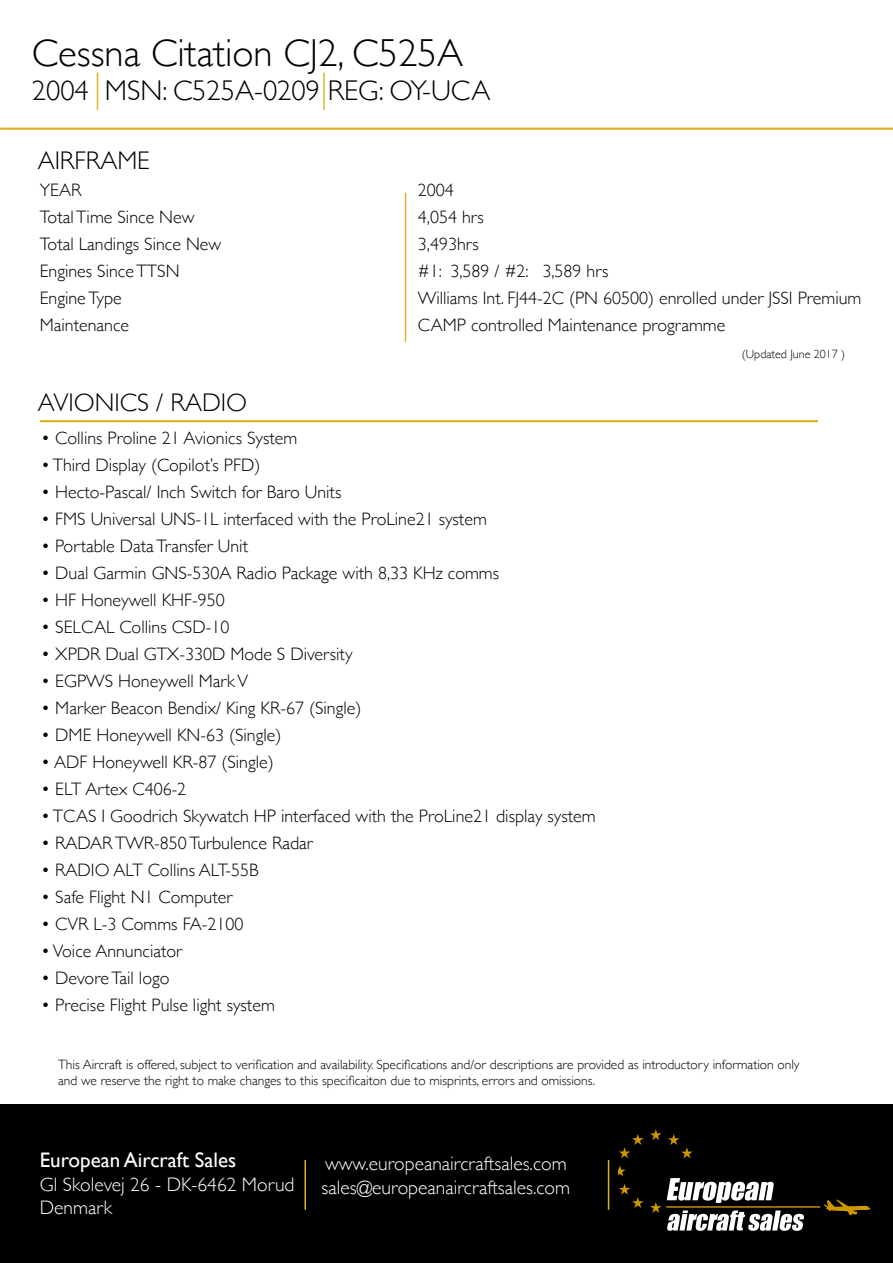
<style>
.page{position:relative;width:893px;height:1263px;background:#fff}
.page>*{position:absolute;margin:0;border:0;box-sizing:border-box;transform-origin:0 0}
.t1{font:300 39px "Gill Sans";color:#000}
.t2{font:300 28.5px "Gill Sans";color:#000}
.t3{font:300 25.5px "Gill Sans";color:#000}
.t4{font:21px "Gill Sans";color:#fff}
.t5{font:300 19.5px/23.4px "Gill Sans";color:#fff}
.t6{font:300 18px "Gill Sans";color:#000}
.t7{font:300 13.5px/16.2px "Gill Sans";color:#000}
.t8{font:300 12px "Gill Sans";color:#000}
</style>
<div class="page">
<div style="left:0;top:1104px;width:893px;height:159px;background:#000"></div>
<hr style="left:304px;top:1160px;width:2px;height:50px;background:#ddb426">
<hr style="left:608px;top:1160px;width:1px;height:50px;background:#ddb426">
<svg style="left:618px;top:1129px;width:253px;height:102px"></svg>
<hr style="left:0;top:128px;width:893px;height:2px;background:#ddb426">
<hr style="left:323px;top:73px;width:2px;height:37px;background:#ddb426">
<hr style="left:97px;top:73px;width:1px;height:37px;background:#ddb426">
<hr style="left:40px;top:420px;width:778px;height:2px;background:#ddb426">
<hr style="left:405px;top:193px;width:1px;height:149px;background:#ddb426">
<h1 class="t1" style="left:32px;top:22px;width:433px">Cessna Citation CJ2, C525A</h1>
<h2 class="t2" style="left:32px;top:68px;width:460px">2004 MSN: C525A-0209 REG: OY-UCA</h2>
<h3 class="t3" style="left:38px;top:140px;width:114px">AIRFRAME</h3>
<p class="t6" style="left:40px;top:175px;width:43px">YEAR</p>
<p class="t6" style="left:418px;top:175px;width:37px">2004</p>
<p class="t6" style="left:40px;top:202px;width:156px">Total Time Since New</p>
<p class="t6" style="left:418px;top:202px;width:68px">4,054 hrs</p>
<p class="t6" style="left:40px;top:229px;width:183px">Total Landings Since New</p>
<p class="t6" style="left:418px;top:229px;width:63px">3,493hrs</p>
<p class="t6" style="left:40px;top:256px;width:141px">Engines Since TTSN</p>
<p class="t6" style="left:418px;top:256px;width:192px">#1: 3,589 / #2: 3,589 hrs</p>
<p class="t6" style="left:40px;top:283px;width:84px">Engine Type</p>
<p class="t6" style="left:418px;top:283px;width:445px">Williams Int. FJ44-2C (PN 60500) enrolled under JSSI Premium</p>
<p class="t6" style="left:40px;top:310px;width:91px">Maintenance</p>
<p class="t6" style="left:418px;top:310px;width:309px">CAMP controlled Maintenance programme</p>
<p class="t8" style="left:742px;top:344px;width:105px">(Updated June 2017 )</p>
<h3 class="t3" style="left:38px;top:383px;width:211px">AVIONICS / RADIO</h3>
<p class="t6" style="left:41px;top:424px;width:257px">• Collins Proline 21 Avionics System</p>
<p class="t6" style="left:41px;top:451px;width:221px">• Third Display (Copilot’s PFD)</p>
<p class="t6" style="left:41px;top:478px;width:302px">• Hecto-Pascal/ Inch Switch for Baro Units</p>
<p class="t6" style="left:41px;top:505px;width:447px">• FMS Universal UNS-1L interfaced with the ProLine21 system</p>
<p class="t6" style="left:41px;top:532px;width:208px">• Portable Data Transfer Unit</p>
<p class="t6" style="left:41px;top:559px;width:459px">• Dual Garmin GNS-530A Radio Package with 8,33 KHz comms</p>
<p class="t6" style="left:41px;top:586px;width:185px">• HF Honeywell KHF-950</p>
<p class="t6" style="left:41px;top:613px;width:190px">• SELCAL Collins CSD-10</p>
<p class="t6" style="left:41px;top:640px;width:313px">• XPDR Dual GTX-330D Mode S Diversity</p>
<p class="t6" style="left:41px;top:667px;width:208px">• EGPWS Honeywell Mark V</p>
<p class="t6" style="left:41px;top:694px;width:322px">• Marker Beacon Bendix/ King KR-67 (Single)</p>
<p class="t6" style="left:41px;top:721px;width:242px">• DME Honeywell KN-63 (Single)</p>
<p class="t6" style="left:41px;top:748px;width:234px">• ADF Honeywell KR-87 (Single)</p>
<p class="t6" style="left:41px;top:775px;width:147px">• ELT Artex C406-2</p>
<p class="t6" style="left:41px;top:802px;width:556px">• TCAS I Goodrich Skywatch HP interfaced with the ProLine21 display system</p>
<p class="t6" style="left:41px;top:829px;width:273px">• RADAR TWR-850 Turbulence Radar</p>
<p class="t6" style="left:41px;top:856px;width:219px">• RADIO ALT Collins ALT-55B</p>
<p class="t6" style="left:41px;top:883px;width:193px">• Safe Flight N1 Computer</p>
<p class="t6" style="left:41px;top:910px;width:204px">• CVR L-3 Comms FA-2100</p>
<p class="t6" style="left:41px;top:937px;width:142px">• Voice Annunciator</p>
<p class="t6" style="left:41px;top:964px;width:130px">• Devore Tail logo</p>
<p class="t6" style="left:41px;top:991px;width:235px">• Precise Flight Pulse light system</p>
<p class="t7" style="left:58px;top:1055px;width:743px">This Aircraft is offered, subject to verification and availability. Specifications and/or descriptions are provided as introductory information only and we reserve the right to make changes to this specificaiton due to misprints, errors and omissions.</p>
<p class="t4" style="left:40px;top:1148px;width:198px">European Aircraft Sales</p>
<p class="t5" style="left:40px;top:1171px;width:256px">Gl Skolevej 26 - DK-6462 Morud<br>Denmark</p>
<p class="t5" style="left:322px;top:1151px;width:250px">www.europeanaircraftsales.com sales@europeanaircraftsales.com</p>
</div>
